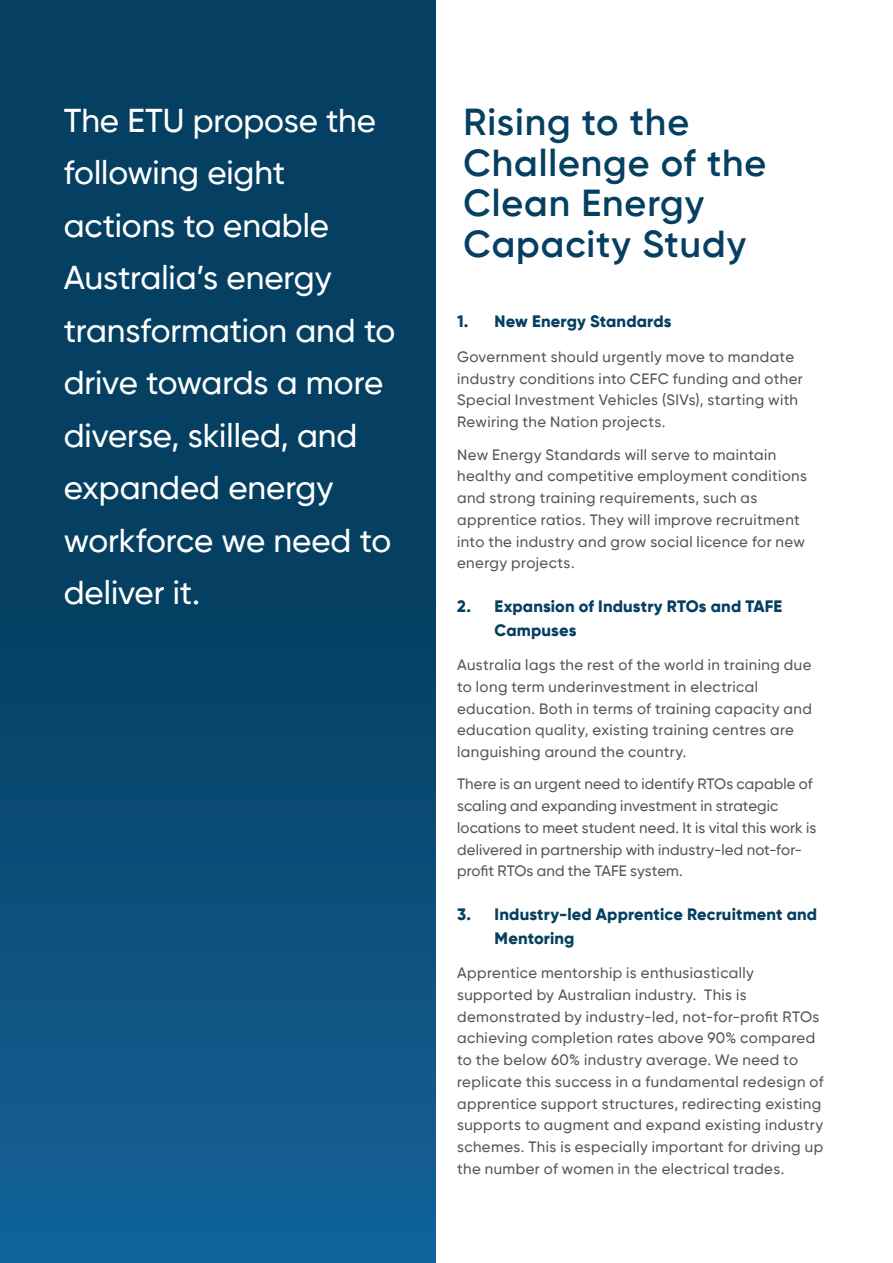
<style>
.page{position:relative;width:893px;height:1263px;background:#fff}
.page>*{position:absolute;margin:0;border:0;box-sizing:border-box;transform-origin:0 0}
.section_heading{font:600 37.5px/40.5px "Gilroy";letter-spacing:.025em;color:#053f61}
.grey_bold_highlight{font:500 33px/52.5px "Gilroy";letter-spacing:-.005em;color:#fff}
.subheading_numbers{font:800 16.5px/24px "Gilroy";letter-spacing:.005em;color:#053f61}
.sub_heading{font:800 16.5px/24px "Gilroy";letter-spacing:.005em;color:#053f61}
.copy{font:500 15px/21.8px "Gilroy";letter-spacing:.025em;color:#55565a}
</style>
<div class="page">
<div style="left:0;top:0;width:436px;height:1263px;background:linear-gradient(to bottom,#013653,#115b8d)"></div>
<p class="grey_bold_highlight" style="left:64px;top:94px;width:333px">The ETU propose the following eight actions to enable<br>Australia’s energy transformation and to drive towards a more diverse, skilled, and expanded energy workforce we need to deliver it.</p>
<p class="section_heading" style="left:463px;top:102px;width:304px">Rising to the<br>Challenge of the<br>Clean Energy<br>Capacity Study</p>
<p class="subheading_numbers" style="left:457px;top:310px;width:216px">1. New Energy Standards</p>
<p class="copy" style="left:457px;top:346px;width:347px">Government should urgently move to mandate industry conditions into CEFC funding and other Special Investment Vehicles (SIVs), starting with Rewiring the Nation projects.</p>
<p class="copy" style="left:457px;top:443px;width:351px">New Energy Standards will serve to maintain healthy and competitive employment conditions and strong training requirements, such as apprentice ratios. They will improve recruitment into the industry and grow social licence for new energy projects.</p>
<p class="subheading_numbers" style="left:495px;top:594px;width:289px;text-indent:-38px">2. Expansion of Industry RTOs and TAFE<br>Campuses</p>
<p class="copy" style="left:457px;top:654px;width:356px">Australia lags the rest of the world in training due to long term underinvestment in electrical education. Both in terms of training capacity and education quality, existing training centres are languishing around the country.</p>
<p class="copy" style="left:457px;top:773px;width:361px">There is an urgent need to identify RTOs capable of scaling and expanding investment in strategic locations to meet student need. It is vital this work is delivered in partnership with industry-led not-for&shy;profit RTOs and the TAFE system.</p>
<p class="sub_heading" style="left:495px;top:902px;width:324px;text-indent:-38px">3. Industry-led Apprentice Recruitment and<br>Mentoring</p>
<p class="copy" style="left:457px;top:962px;width:368px">Apprentice mentorship is enthusiastically supported by Australian industry. This is demonstrated by industry-led, not-for-profit RTOs achieving completion rates above 90% compared to the below 60% industry average. We need to replicate this success in a fundamental redesign of apprentice support structures, redirecting existing supports to augment and expand existing industry schemes. This is especially important for driving up the number of women in the electrical trades.</p>
</div>
